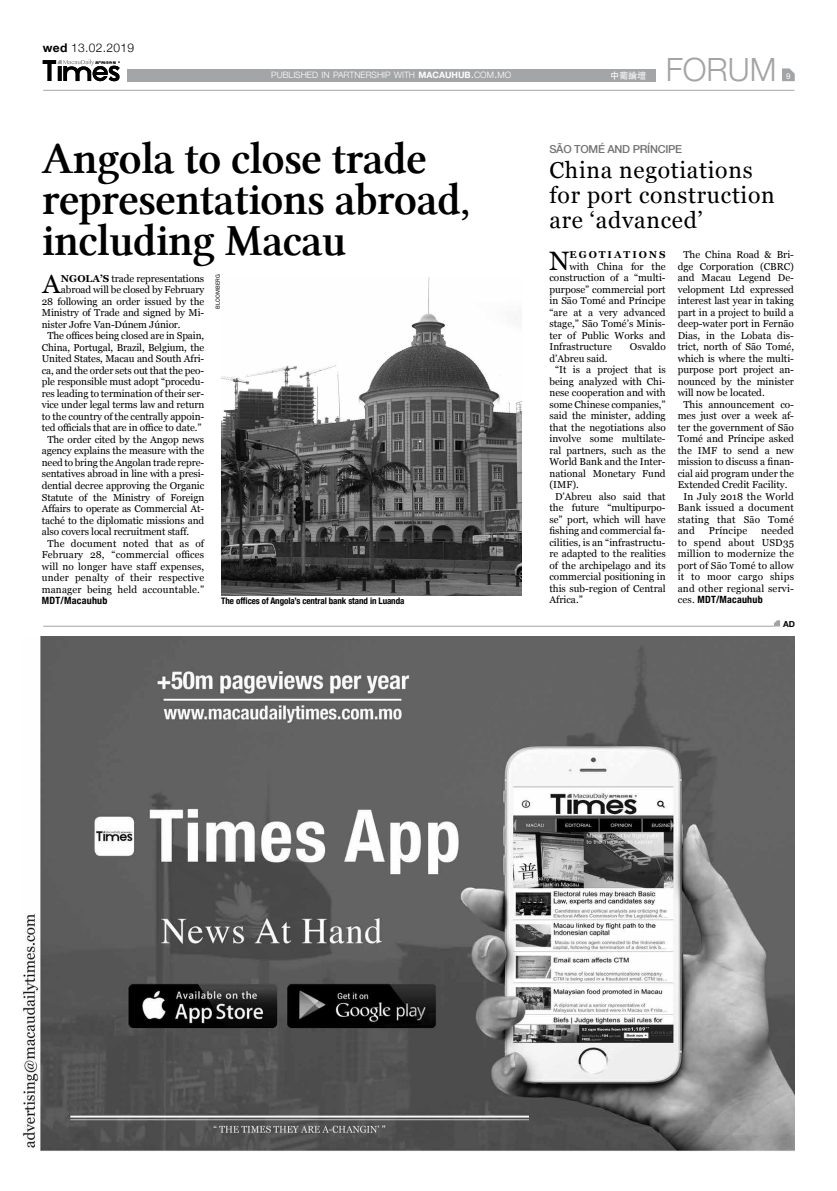
<style>
.page{position:relative;width:837px;height:1191px;background:#fff}
.page>*{position:absolute;margin:0;border:0;box-sizing:border-box;transform-origin:0 0}
.t1{font:45px/41px "Lin Libertine Z";letter-spacing:-.02em;color:#000}
.t2{font:300 32px "Helvetica Neue";color:#a3a4a6}
.t3{font:26.6px "Georgia";color:#000}
.t4{font:23px/25px "Georgia";letter-spacing:.03em;color:#000}
.t5{font:300 12px "Helvetica Neue";letter-spacing:.025em;color:#000}
.t6{font:500 11px "Helvetica Neue";letter-spacing:-.025em;color:#707172}
.t7{font:10px/11.5px "Georgia";color:#000;text-align:justify}
.t8{font:10px "Georgia";letter-spacing:.02em;color:#000}
.t9{font:700 condensed 10px "Helvetica Neue";letter-spacing:.025em;color:#000}
.t10{font:700 10px "Georgia";letter-spacing:.195em;color:#000}
.t11{font:700 condensed 9px "Helvetica Neue";letter-spacing:-.01em;color:#000}
.t12{font:9px "Adobe Heiti Std";color:#fff}
.t13{font:300 8.8px "Helvetica Neue";color:#fff}
.t14{font:700 8.4px "Helvetica Neue";color:#000}
.t15{font:8px "Helvetica Neue";color:#fff}
.t16{font:6px "Franklin Gothic";letter-spacing:.025em;color:#000}
.s1{font-weight:700}
.s2{font-size:12.5px}
.s3{font-family:"Georgia";font-weight:400;font-stretch:normal}
</style>
<div class="page">
<div style="left:127px;top:69px;width:528px;height:12px;background:#a4a5a7"></div>
<svg style="left:782px;top:68px;width:12px;height:13px"></svg>
<hr style="left:43px;top:90px;width:751px;height:1px;background:#a3a4a6">
<svg style="left:43px;top:60px;width:77px;height:21px"></svg>
<hr style="left:43px;top:626px;width:730px;height:1px;background:#a3a4a6">
<svg style="left:773px;top:620px;width:6px;height:6px"></svg>
<img style="left:22px;top:636px;width:772px;height:515px">
<img style="left:221px;top:277px;width:300px;height:318px">
<p class="t5" style="left:43px;top:38px;width:93px"><span class="s1">wed</span> 13.02.2019</p>
<p class="t13" style="left:271px;top:68px;width:241px">PUBLISHED IN PARTNERSHIP WITH <span class="s1">MACAUHUB</span><span class="s2">.</span>COM<span class="s2">.</span>MO</p>
<p class="t12" style="left:610px;top:70px;width:37px">中葡論壇</p>
<h2 class="t2" style="left:665px;top:44px;width:112px">FORUM</h2>
<p class="t15" style="left:786px;top:70px;width:6px">9</p>
<h1 class="t1" style="left:42px;top:139px;width:430px">Angola to close trade representations abroad, including Macau</h1>
<p class="t6" style="left:549px;top:140px;width:67px">SÃO TOMÉ AND</p>
<p class="t6" style="left:632px;top:140px;width:25px">PRÍNCIP</p>
<p class="t6" style="left:675px;top:140px;width:8px">E</p>
<h3 class="t4" style="left:549px;top:157px;width:227px">China negotiations for port construction are ‘advanced’</h3>
<h3 class="t3" style="left:549px;top:241px;width:22px">N</h3>
<p class="t10" style="left:569px;top:247px;width:98px">EGO TIATIO NS</p>
<p class="t7" style="left:683px;top:249px;width:112px">The China Road &amp; Bri-</p>
<p class="t7" style="left:677px;top:260px;width:118px">dge Corporation (CBRC)</p>
<p class="t7" style="left:677px;top:272px;width:118px">and Macau Legend De-</p>
<p class="t7" style="left:677px;top:283px;width:118px">velopment Ltd expressed</p>
<p class="t7" style="left:677px;top:295px;width:118px">interest last year in taking</p>
<p class="t7" style="left:677px;top:306px;width:118px">part in a project to build a</p>
<p class="t7" style="left:677px;top:318px;width:118px">deep-water port in Fernão</p>
<p class="t7" style="left:677px;top:329px;width:118px">Dias, in the Lobata dis-</p>
<p class="t7" style="left:677px;top:341px;width:118px">trict, north of São Tomé,</p>
<p class="t7" style="left:677px;top:352px;width:118px">which is where the multi-</p>
<p class="t7" style="left:677px;top:364px;width:118px">purpose port project an-</p>
<p class="t7" style="left:677px;top:375px;width:118px">nounced by the minister</p>
<p class="t7" style="left:677px;top:387px;width:88px">will now be located.</p>
<p class="t7" style="left:683px;top:398px;width:112px">This announcement co-</p>
<p class="t7" style="left:677px;top:410px;width:118px">mes just over a week af-</p>
<p class="t7" style="left:677px;top:421px;width:118px">ter the government of São</p>
<p class="t7" style="left:677px;top:433px;width:118px">Tomé and Príncipe asked</p>
<p class="t7" style="left:677px;top:444px;width:118px">the IMF to send a new</p>
<p class="t7" style="left:677px;top:456px;width:118px">mission to discuss a finan-</p>
<p class="t7" style="left:677px;top:467px;width:118px">cial aid program under the</p>
<p class="t7" style="left:677px;top:479px;width:111px">Extended Credit Facility.</p>
<p class="t8" style="left:683px;top:489px;width:112px">In July 2018 the World</p>
<p class="t8" style="left:677px;top:500px;width:118px">Bank issued a document</p>
<p class="t8" style="left:677px;top:512px;width:118px">stating that São Tomé</p>
<p class="t7" style="left:677px;top:525px;width:19px">and</p>
<p class="t8" style="left:708px;top:523px;width:40px">Príncipe</p>
<p class="t7" style="left:549px;top:260px;width:118px;text-indent:20px">with China for the construction of a “multi&shy;purpose” commercial port in São Tomé and Príncipe “are at a very advanced stage,” São Tomé’s Minis&shy;ter of Public Works and Infrastructure</p>
<h3 class="t3" style="left:42px;top:265px;width:19px">A</h3>
<p class="t10" style="left:61px;top:271px;width:17px">NGOL</p>
<p class="t7" style="left:92px;top:272px;width:113px"><span class="s1">A’S</span> trade representations</p>
<p class="t16" style="left:214px;top:309px;width:36px;rotate:-90deg">bloomberg</p>
<p class="t7" style="left:61px;top:284px;width:145px">abroad will be closed by February</p>
<p class="t7" style="left:42px;top:295px;width:164px">28 following an order issued by the</p>
<p class="t7" style="left:42px;top:307px;width:164px">Ministry of Trade and signed by Mi-</p>
<p class="t7" style="left:42px;top:318px;width:140px">nister Jofre Van-Dúnem Júnior.</p>
<p class="t7" style="left:47px;top:330px;width:158px">The offices being closed are in Spain,</p>
<p class="t7" style="left:42px;top:341px;width:164px">China, Portugal, Brazil, Belgium, the</p>
<p class="t7" style="left:42px;top:353px;width:164px">United States, Macau and South Afri-</p>
<p class="t7" style="left:42px;top:364px;width:164px">ca, and the order sets out that the peo-</p>
<p class="t7" style="left:42px;top:376px;width:164px">ple responsible must adopt “procedu-</p>
<p class="t7" style="left:42px;top:387px;width:164px">res leading to termination of their ser-</p>
<p class="t7" style="left:42px;top:399px;width:164px">vice under legal terms law and return</p>
<p class="t7" style="left:42px;top:410px;width:164px">to the country of the centrally appoin-</p>
<p class="t7" style="left:42px;top:422px;width:161px">ted officials that are in office to date.”</p>
<p class="t7" style="left:47px;top:433px;width:158px">The order cited by the Angop news</p>
<p class="t7" style="left:42px;top:445px;width:164px">agency explains the measure with the</p>
<p class="t7" style="left:42px;top:456px;width:164px">need to bring the Angolan trade repre-</p>
<p class="t7" style="left:42px;top:468px;width:164px">sentatives abroad in line with a presi-</p>
<p class="t7" style="left:42px;top:479px;width:164px">dential decree approving the Organic</p>
<p class="t7" style="left:42px;top:491px;width:164px">Statute of the Ministry of Foreign</p>
<p class="t7" style="left:42px;top:502px;width:164px">Affairs to operate as Commercial At-</p>
<p class="t7" style="left:42px;top:514px;width:164px">taché to the diplomatic missions and</p>
<p class="t7" style="left:42px;top:525px;width:149px">also covers local recruitment staff.</p>
<p class="t7" style="left:47px;top:537px;width:158px">The document noted that as of</p>
<p class="t7" style="left:42px;top:548px;width:164px">February 28, “commercial offices</p>
<p class="t7" style="left:42px;top:560px;width:164px">will no longer have staff expenses,</p>
<p class="t7" style="left:42px;top:571px;width:164px">under penalty of their respective</p>
<p class="t7" style="left:42px;top:583px;width:164px">manager being held accountable.”</p>
<p class="t9" style="left:42px;top:592px;width:67px">MDT/Macauhub</p>
<p class="t11" style="left:221px;top:593px;width:185px">The offices of Angola’s central bank stand in Luanda</p>
<p class="t7" style="left:629px;top:341px;width:37px">Osvaldo</p>
<p class="t7" style="left:549px;top:352px;width:60px">d’Abreu said.</p>
<p class="t7" style="left:555px;top:364px;width:112px">“It is a project that is</p>
<p class="t7" style="left:549px;top:375px;width:118px">being analyzed with Chi-</p>
<p class="t7" style="left:549px;top:387px;width:118px">nese cooperation and with</p>
<p class="t7" style="left:549px;top:398px;width:118px">some Chinese companies,”</p>
<p class="t7" style="left:549px;top:410px;width:118px">said the minister, adding</p>
<p class="t7" style="left:549px;top:421px;width:118px">that the negotiations also</p>
<p class="t7" style="left:549px;top:433px;width:118px">involve some multilate-</p>
<p class="t7" style="left:549px;top:444px;width:118px">ral partners, such as the</p>
<p class="t7" style="left:549px;top:456px;width:118px">World Bank and the Inter-</p>
<p class="t7" style="left:549px;top:467px;width:118px">national Monetary Fund</p>
<p class="t7" style="left:549px;top:479px;width:31px">(IMF).</p>
<p class="t7" style="left:555px;top:490px;width:112px">D’Abreu also said that</p>
<p class="t7" style="left:549px;top:502px;width:118px">the future “multipurpo-</p>
<p class="t7" style="left:549px;top:513px;width:118px">se” port, which will have</p>
<p class="t7" style="left:549px;top:525px;width:118px">fishing and commercial fa-</p>
<p class="t7" style="left:549px;top:536px;width:118px">cilities, is an “infrastructu-</p>
<p class="t7" style="left:549px;top:548px;width:118px">re adapted to the realities</p>
<p class="t7" style="left:549px;top:559px;width:118px">of the archipelago and its</p>
<p class="t7" style="left:549px;top:571px;width:118px">commercial positioning in</p>
<p class="t7" style="left:549px;top:582px;width:118px">this sub-region of Central</p>
<p class="t7" style="left:549px;top:594px;width:35px">Africa.”</p>
<p class="t7" style="left:677px;top:525px;width:118px;text-indent:83px">needed to spend about USD35 million to modernize the port of São Tomé to allow it to moor cargo ships and other regional servi-</p>
<p class="t9" style="left:677px;top:591px;width:86px"><span class="s3">ces.</span> MDT/Macauhub</p>
<p class="t14" style="left:782px;top:617px;width:13px">AD</p>
</div>
